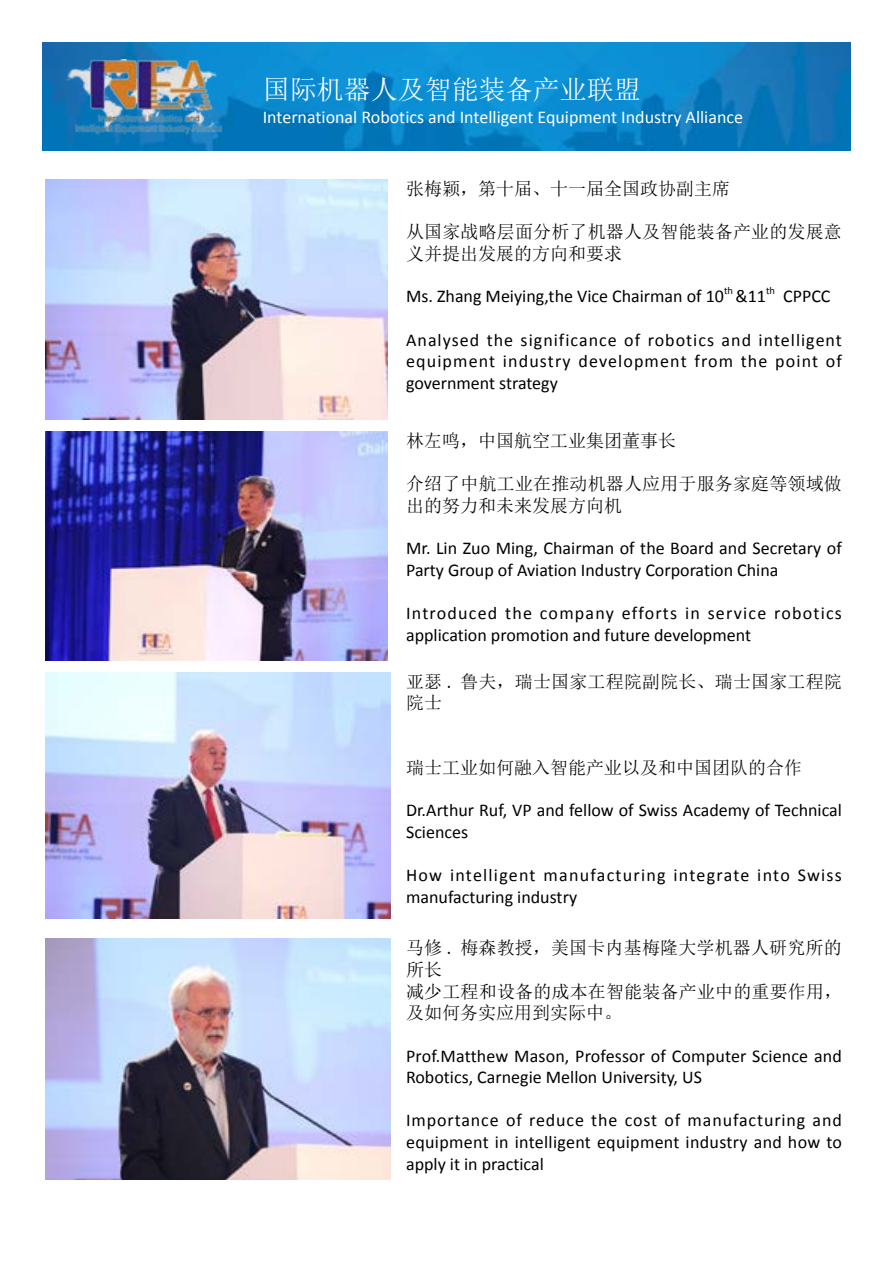
<style>
.page{position:relative;width:893px;height:1263px;background:#fff}
.page>*{position:absolute;margin:0;border:0;box-sizing:border-box;transform-origin:0 0}
.t1{font:27px "Sim Sun";color:#fff}
.t2{font:18px/21.6px "Calibri";color:#000}
.t3{font:18px/21.6px "Sim Sun";letter-spacing:.01em;color:#000}
.t4{font:18px/21.6px "Calibri";letter-spacing:.05em;color:#000}
.t5{font:18px/21.6px "Calibri";letter-spacing:.06em;color:#000}
.t6{font:18px "Calibri";color:#fff}
.t7{font:10.5px "Calibri";color:#000}
</style>
<div class="page">
<img style="left:43px;top:43px;width:807px;height:108px">
<img style="left:66px;top:60px;width:155px;height:77px">
<img style="left:45px;top:180px;width:343px;height:240px">
<img style="left:45px;top:432px;width:343px;height:228px">
<img style="left:45px;top:672px;width:346px;height:246px">
<img style="left:45px;top:939px;width:346px;height:240px">
<h1 class="t1" style="left:263px;top:75px;width:380px">国际机器人及智能装备产业联盟</h1>
<p class="t6" style="left:263px;top:105px;width:482px">International Robotics and Intelligent Equipment Industry Alliance</p>
<p class="t3" style="left:406px;top:178px;width:325px">张梅颖，第十届、十一届全国政协副主席</p>
<p class="t3" style="left:406px;top:221px;width:437px">从国家战略层面分析了机器人及智能装备产业的发展意义并提出发展的方向和要求</p>
<p class="t2" style="left:406px;top:286px;width:319px">Ms. Zhang Meiying,the Vice Chairman of 10</p>
<p class="t7" style="left:724px;top:284px;width:11px">th</p>
<p class="t2" style="left:735px;top:286px;width:32px">&amp;11</p>
<p class="t7" style="left:766px;top:284px;width:11px">th</p>
<p class="t2" style="left:783px;top:286px;width:49px">CPPCC</p>
<p class="t2" style="left:406px;top:329px;width:437px;text-align:justify">Analysed the significance of robotics and intelligent equipment industry development from the point of government strategy</p>
<p class="t3" style="left:406px;top:430px;width:271px">林左鸣，中国航空工业集团董事长</p>
<p class="t3" style="left:406px;top:473px;width:437px">介绍了中航工业在推动机器人应用于服务家庭等领域做出的努力和未来发展方向机</p>
<p class="t2" style="left:406px;top:538px;width:437px">Mr. Lin Zuo Ming, Chairman of the Board and Secretary of<br>Party Group of Aviation Industry Corporation China</p>
<p class="t4" style="left:406px;top:602px;width:437px">Introduced the company efforts in service robotics application promotion and future development</p>
<p class="t3" style="left:406px;top:670px;width:437px">亚瑟 . 鲁夫，瑞士国家工程院副院长、瑞士国家工程院院士</p>
<p class="t3" style="left:406px;top:757px;width:398px">瑞士工业如何融入智能产业以及和中国团队的合作</p>
<p class="t2" style="left:406px;top:800px;width:437px">Dr.Arthur Ruf, VP and fellow of Swiss Academy of Technical<br>Sciences</p>
<p class="t5" style="left:406px;top:864px;width:437px">How intelligent manufacturing integrate into Swiss manufacturing industry</p>
<p class="t3" style="left:406px;top:937px;width:437px">马修 . 梅森教授，美国卡内基梅隆大学机器人研究所的所长<br>减少工程和设备的成本在智能装备产业中的重要作用，及如何务实应用到实际中。</p>
<p class="t2" style="left:406px;top:1045px;width:437px">Prof.Matthew Mason, Professor of Computer Science and<br>Robotics, Carnegie Mellon University, US</p>
<p class="t2" style="left:406px;top:1110px;width:437px;text-align:justify">Importance of reduce the cost of manufacturing and equipment in intelligent equipment industry and how to apply it in practical</p>
</div>
